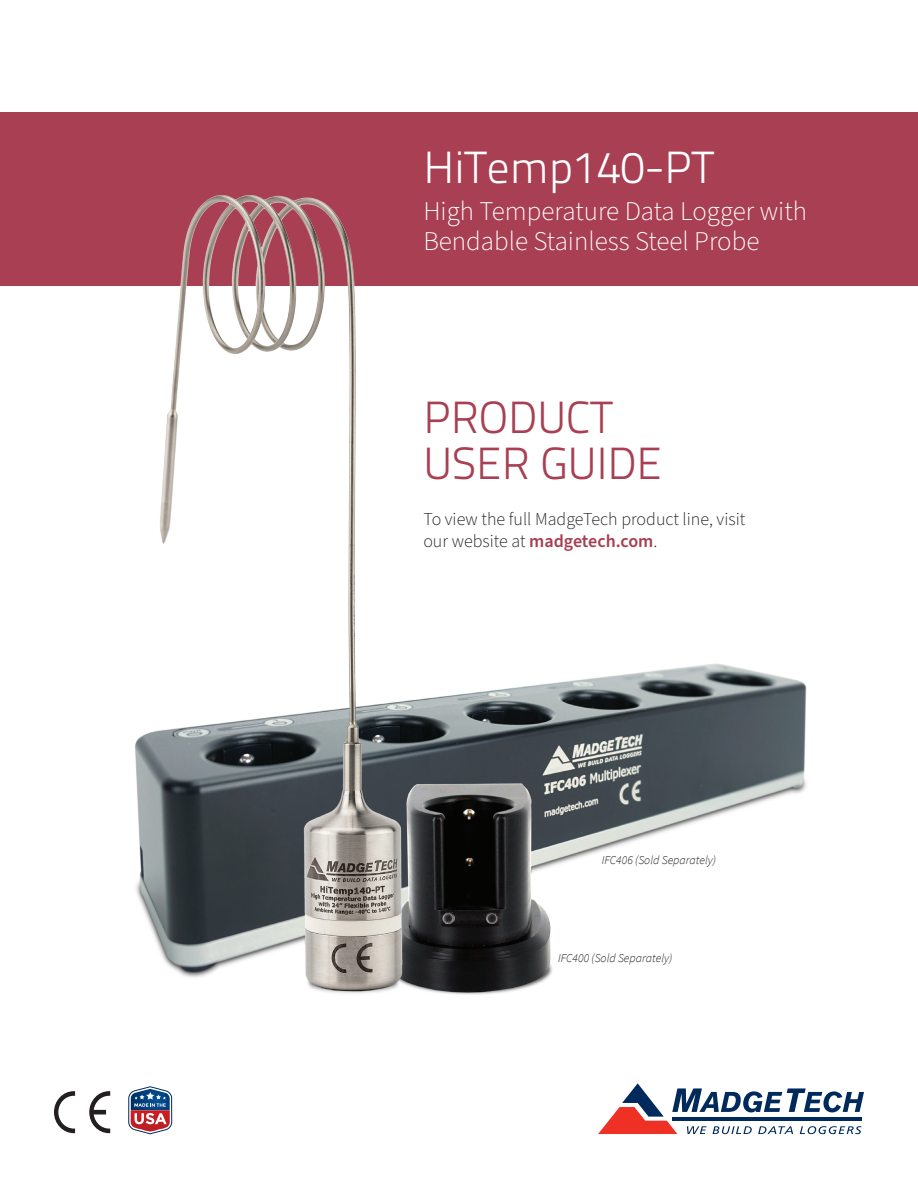
<style>
.page{position:relative;width:918px;height:1188px;background:#fff}
.page>*{position:absolute;margin:0;border:0;box-sizing:border-box;transform-origin:0 0}
.t1{font:300 45px "Titillium Text 22 L";color:#a83f52}
.t2{font:300 45px "Titillium Text 22 L";color:#fff}
.t3{font:300 27px/30px "Source Sans Pro";color:#fff}
.t4{font:300 18px/21.6px "Source Sans Pro";color:#231f20}
.t5{font:italic 300 12px "Source Sans Pro";color:#231f20}
.s1{font-weight:600;color:#a83f52}
</style>
<div class="page">
<div style="left:0;top:112px;width:918px;height:174px;background:#a83f52"></div>
<svg style="left:128px;top:1086px;width:44px;height:48px"></svg>
<svg style="left:89px;top:1091px;width:21px;height:42px"></svg>
<svg style="left:54px;top:1091px;width:21px;height:42px"></svg>
<svg style="left:598px;top:1083px;width:266px;height:51px"></svg>
<hr style="left:672px;top:1117px;width:190px;height:3px;background:#00295c">
<img style="left:135px;top:195px;width:672px;height:800px">
<p class="t2" style="left:423px;top:134px;width:292px">HiTemp140-PT</p>
<p class="t3" style="left:423px;top:196px;width:385px">High Temperature Data Logger with<br>Bendable Stainless Steel Probe</p>
<p class="t1" style="left:423px;top:385px;width:191px">PRODUCT</p>
<p class="t1" style="left:423px;top:430px;width:240px">USER GUIDE</p>
<p class="t4" style="left:423px;top:509px;width:324px">To view the full MadgeTech product line, visit our website at <span class="s1">madgetech.com</span>.</p>
<p class="t5" style="left:602px;top:853px;width:116px">IFC406 (Sold Separately)</p>
<p class="t5" style="left:558px;top:950px;width:116px">IFC400 (Sold Separately)</p>
</div>
